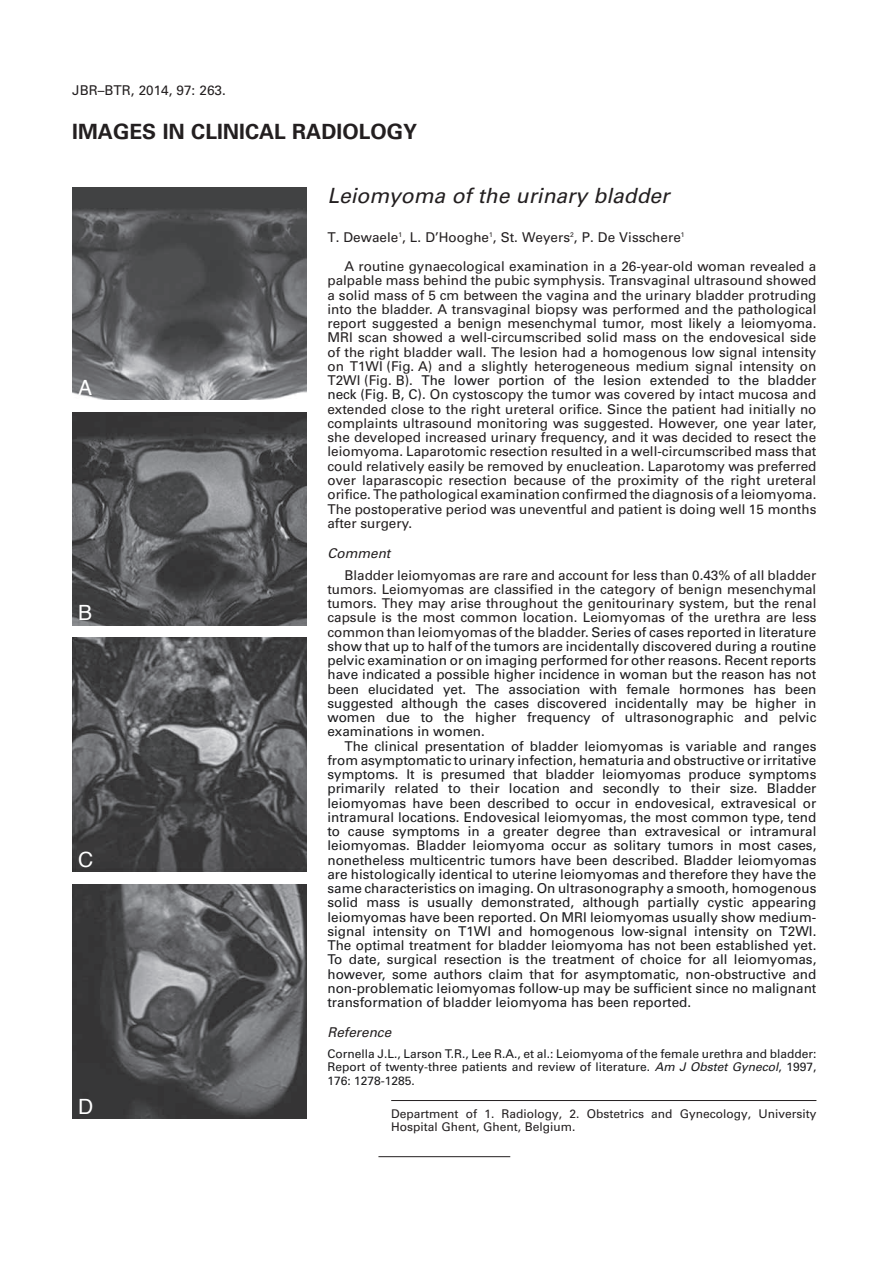
<style>
.page{position:relative;width:893px;height:1263px;background:#fff}
.page>*{position:absolute;margin:0;border:0;box-sizing:border-box;transform-origin:0 0}
.t1{font:italic 21px "Univers";color:#231f20}
.t2{font:700 21px "Univers";color:#231f20}
.t3{font:21px "Helvetica";color:#fff}
.t4{font:13.5px/14.2px "Univers";color:#1a1a1c;text-align:justify}
.t5{font:13.5px/14.2px "Univers";color:#231f20}
.t6{font:13.5px "Univers";color:#231f20}
.t7{font:italic 13.5px "Univers";color:#231f20}
.t8{font:12px/13.5px "Univers";color:#1a1a1c;text-align:justify}
.t9{font:12px/13.5px "Univers";color:#231f20}
.s1{color:#1a1a1c}
.s2{color:#231f20}
.s3{font-style:italic}
</style>
<div class="page">
<hr style="left:391px;top:1100px;width:425px;height:1px;background:#231f20">
<hr style="left:378px;top:1156px;width:132px;height:1px;background:#231f20">
<img style="left:72px;top:187px;width:234px;height:213px">
<img style="left:72px;top:412px;width:234px;height:213px">
<img style="left:72px;top:638px;width:234px;height:234px">
<img style="left:72px;top:884px;width:234px;height:234px">
<p class="t6" style="left:72px;top:82px;width:155px">JBR–BTR, 2014, 97: 263.</p>
<h1 class="t2" style="left:72px;top:119px;width:346px">IMAGES IN CLINICAL RADIOLOGY</h1>
<h1 class="t3" style="left:78px;top:371px;width:16px">A</h1>
<h1 class="t3" style="left:78px;top:597px;width:16px">B</h1>
<h1 class="t3" style="left:78px;top:843px;width:17px">C</h1>
<h1 class="t3" style="left:78px;top:1090px;width:17px">D</h1>
<h1 class="t1" style="left:327px;top:183px;width:343px">Leiomyoma of the urinary bladder</h1>
<p class="t5" style="left:344px;top:223px;width:473px;line-height:29.2px;text-indent:-17px">T. Dewaele<sup>1</sup>, L. D’Hooghe<sup>1</sup>, St. Weyers<sup>2</sup>, P. De Visschere<sup>1<br></sup>A routine gynaecological examination in a 26-year-old woman revealed a</p>
<p class="t5" style="left:327px;top:274px;width:491px;text-align:justify">palpable mass behind the pubic symphysis. Transvaginal ultrasound showed a solid mass of 5 cm between the vagina and the urinary bladder protruding into the bladder. A transvaginal biopsy was performed and the pathological report suggested a benign mesenchymal tumor, most likely a leiomyoma.<br>MRI scan showed a well-circumscribed solid mass on the endovesical side of the right bladder wall. The lesion had a homogenous low signal intensity on T1WI (Fig. A) and a slightly heterogeneous medium signal intensity on T2WI (Fig. B). <span class="s1">The lower portion of the lesion extended to the bladder neck (Fig. B, C)</span>. On cystoscopy the tumor was covered by intact mucosa and extended close to the right ureteral orifice. Since the patient had initially no complaints ultrasound monitoring was suggested. However, one year later, she developed increased urinary frequency, and it was decided to resect the leiomyoma. Laparotomic resection resulted in a well-circumscribed mass that could relatively easily be removed by enucleation. Laparotomy was preferred over laparascopic resection because of the proximity of the right ureteral orifice. The pathological examination confirmed the diagnosis of a leiomyoma.<br>The postoperative period was uneventful and patient is doing well 15 months after surgery.</p>
<p class="t7" style="left:327px;top:545px;width:64px">Comment</p>
<p class="t4" style="left:327px;top:568px;width:491px;text-indent:17px"><span class="s2">Bladder leiomyomas are rare and account for less than 0.43% of all bladder tumors. Leiomyomas are classified in the category of benign mesenchymal tumors. They may arise throughout the genitourinary system, but the renal capsule is the most common location. Leiomyomas of the urethra are less common than leiomyomas of the bladder.</span> Series of cases reported in literature show that up to half of the tumors are incidentally discovered during a routine pelvic examination or on imaging performed for other reasons. Recent reports have indicated a possible higher incidence in woman but the reason has not been elucidated yet. The association with female hormones has been suggested although the cases discovered incidentally may be higher in women due to the higher frequency of ultrasonographic and pelvic examinations in women.</p>
<p class="t4" style="left:327px;top:739px;width:491px;text-indent:17px">The clinical presentation of bladder leiomyomas is variable and ranges from asymptomatic to urinary infection, hematuria and obstructive or irritative symptoms. It is presumed that bladder leiomyomas produce symptoms primarily related to their location and secondly to their size. Bladder leiomyomas have been described to occur in endovesical, extravesical or intramural locations. Endovesical leiomyomas, the most common type, tend to cause symptoms in a greater degree than extravesical or intramural leiomyomas. Bladder leiomyoma occur as solitary tumors in most cases, nonetheless multicentric tumors have been described. Bladder leiomyomas are histologically identical to uterine leiomyomas and therefore they have the same characteristics on imaging. On ultrasonography a smooth, homogenous solid mass is usually demonstrated, although partially cystic appearing leiomyomas have been reported. On MRI leiomyomas usually show medium&shy;signal intensity on T1WI and homogenous low-signal intensity on T2WI.<br>The optimal treatment for bladder leiomyoma has not been established yet.<br>To date, surgical resection is the treatment of choice for all leiomyomas, however, some authors claim that for asymptomatic, non-obstructive and non-problematic leiomyomas follow-up may be sufficient since no malignant transformation of bladder leiomyoma has been reported.</p>
<p class="t7" style="left:327px;top:1024px;width:65px">Reference</p>
<p class="t8" style="left:327px;top:1047px;width:490px">Cornella J.L., Larson T.R., Lee R.A., et al.: Leiomyoma of the female urethra and bladder:<br>Report of twenty-three patients and review of literature. <span class="s3">Am J Obstet Gynecol</span>, 1997, 176: 1278-1285.</p>
<p class="t9" style="left:391px;top:1107px;width:427px">Department of 1. Radiology, 2. Obstetrics and Gynecology, University<br>Hospital Ghent, Ghent, Belgium.</p>
</div>
